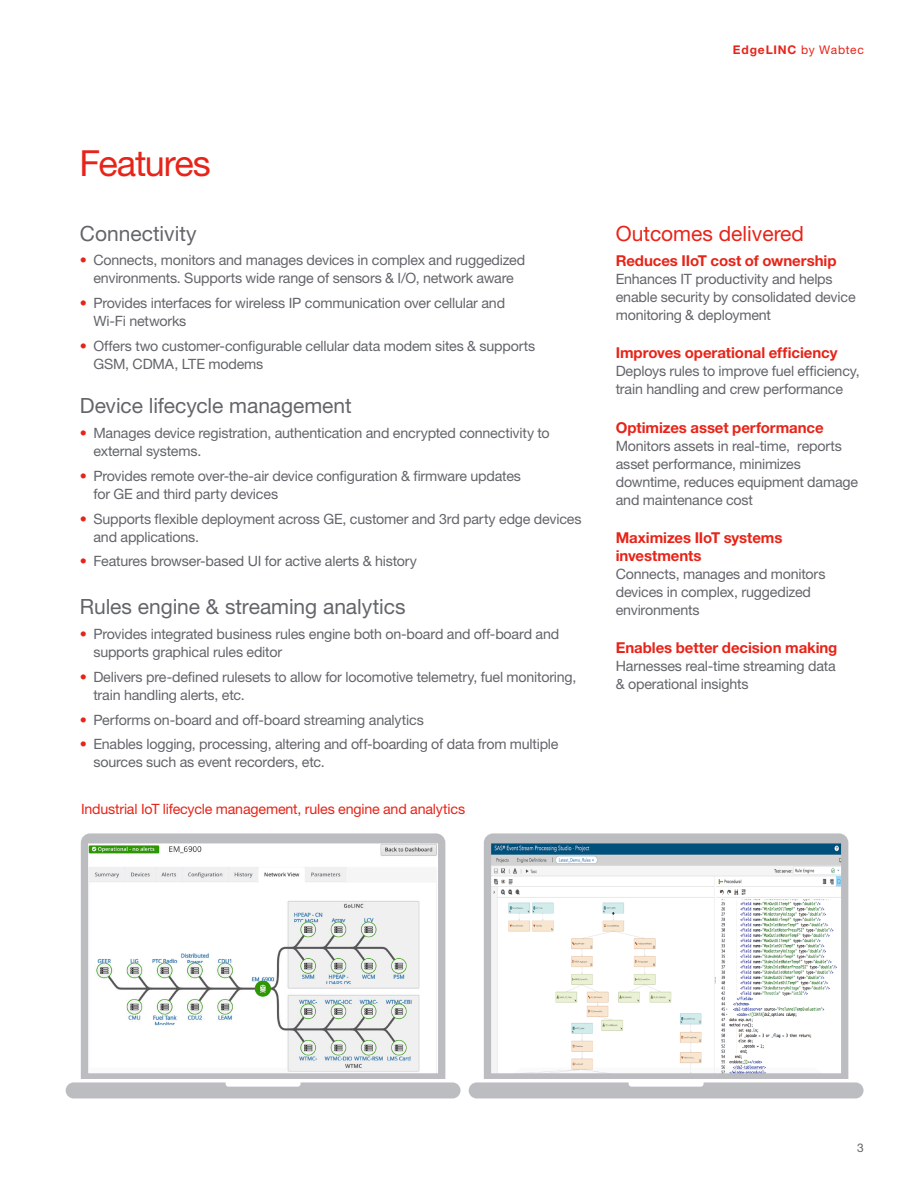
<style>
.page{position:relative;width:918px;height:1188px;background:#fff}
.page>*{position:absolute;margin:0;border:0;box-sizing:border-box;transform-origin:0 0}
.Headline_Regular_32P{font:36px "Helvetica Neue LT Std";letter-spacing:-.035em;color:#e72419}
.Subhead{font:21px "Helvetica Neue LT Std";letter-spacing:-.005em;color:#63656a}
.Subhead-2{font:21px "Helvetica Neue LT Std";color:#e72419}
.Sidebar_copy{font:700 15px/18px "Helvetica Neue LT Std";letter-spacing:-.005em;color:#e72419}
.Sidebar_copy-2{font:14.25px/18px "Helvetica Neue LT Std";letter-spacing:-.015em;color:#63656a}
.Body{font:14.25px "Helvetica Neue LT Std";letter-spacing:-.015em;color:#e72419}
.Headline_white_32pt{font:700 12px "Helvetica Neue LT Std";letter-spacing:.07em;color:#e72419}
.Body-2{font:12px "Helvetica Neue LT Std";color:#63656a}
.s1{font-weight:400}
.s2{color:#e72419}
</style>
<div class="page">
<svg style="left:81px;top:833px;width:364px;height:246px"></svg>
<svg style="left:484px;top:833px;width:364px;height:246px"></svg>
<svg style="left:66px;top:1082px;width:395px;height:16px"></svg>
<svg style="left:469px;top:1082px;width:395px;height:16px"></svg>
<p class="Headline_white_32pt" style="left:733px;top:42px;width:133px">EdgeLINC <span class="s1">by Wabtec</span></p>
<p class="Headline_Regular_32P" style="left:80px;top:142px;width:133px">Features</p>
<p class="Subhead" style="left:80px;top:221px;width:118px">Connectivity</p>
<p class="Sidebar_copy-2" style="left:80px;top:251px;width:447px;text-align:center"><span class="s2">•</span> Connects, monitors and manages devices in complex and ruggedized environments. Supports wide range of sensors &amp; I/O, network aware</p>
<p class="Sidebar_copy-2" style="left:93px;top:294px;width:413px;text-indent:-14px"><span class="s2">•</span> Provides interfaces for wireless IP communication over cellular and<br>Wi-Fi networks</p>
<p class="Sidebar_copy-2" style="left:93px;top:337px;width:443px;text-indent:-14px"><span class="s2">•</span> Offers two customer-configurable cellular data modem sites &amp; supports<br>GSM, CDMA, LTE modems</p>
<p class="Subhead" style="left:80px;top:393px;width:273px">Device lifecycle management</p>
<p class="Sidebar_copy-2" style="left:93px;top:424px;width:458px;text-indent:-14px"><span class="s2">•</span> Manages device registration, authentication and encrypted connectivity to external systems.</p>
<p class="Sidebar_copy-2" style="left:93px;top:467px;width:429px;text-indent:-14px"><span class="s2">•</span> Provides remote over-the-air device configuration &amp; firmware updates for GE and third party devices</p>
<p class="Sidebar_copy-2" style="left:93px;top:509px;width:490px;text-indent:-14px"><span class="s2">•</span> Supports flexible deployment across GE, customer and 3rd party edge devices and applications.</p>
<p class="Sidebar_copy-2" style="left:80px;top:552px;width:339px"><span class="s2">•</span> Features browser-based UI for active alerts &amp; history</p>
<p class="Subhead" style="left:80px;top:594px;width:327px">Rules engine &amp; streaming analytics</p>
<p class="Sidebar_copy-2" style="left:93px;top:625px;width:467px;text-indent:-14px"><span class="s2">•</span> Provides integrated business rules engine both on-board and off-board and supports graphical rules editor</p>
<p class="Sidebar_copy-2" style="left:93px;top:668px;width:485px;text-indent:-14px"><span class="s2">•</span> Delivers pre-defined rulesets to allow for locomotive telemetry, fuel monitoring, train handling alerts, etc.</p>
<p class="Sidebar_copy-2" style="left:80px;top:710px;width:345px"><span class="s2">•</span> Performs on-board and off-board streaming analytics</p>
<p class="Sidebar_copy-2" style="left:93px;top:735px;width:467px;text-indent:-14px"><span class="s2">•</span> Enables logging, processing, altering and off-boarding of data from multiple sources such as event recorders, etc.</p>
<p class="Body" style="left:81px;top:801px;width:386px">Industrial IoT lifecycle management, rules engine and analytics</p>
<p class="Subhead-2" style="left:616px;top:221px;width:190px">Outcomes delivered</p>
<p class="Sidebar_copy" style="left:616px;top:251px;width:222px">Reduces IIoT cost of ownership</p>
<p class="Sidebar_copy-2" style="left:616px;top:270px;width:241px">Enhances IT productivity and helps enable security by consolidated device monitoring &amp; deployment</p>
<p class="Sidebar_copy" style="left:616px;top:344px;width:223px">Improves operational efficiency</p>
<p class="Sidebar_copy-2" style="left:616px;top:362px;width:245px">Deploys rules to improve fuel efficiency, train handling and crew performance</p>
<p class="Sidebar_copy" style="left:616px;top:418px;width:209px">Optimizes asset performance</p>
<p class="Sidebar_copy-2" style="left:616px;top:436px;width:244px">Monitors assets in real-time, reports asset performance, minimizes downtime, reduces equipment damage and maintenance cost</p>
<p class="Sidebar_copy" style="left:616px;top:528px;width:168px">Maximizes IIoT systems investments</p>
<p class="Sidebar_copy-2" style="left:616px;top:565px;width:211px">Connects, manages and monitors devices in complex, ruggedized environments</p>
<p class="Sidebar_copy" style="left:616px;top:638px;width:223px">Enables better decision making</p>
<p class="Sidebar_copy-2" style="left:616px;top:657px;width:222px">Harnesses real-time streaming data &amp; operational insights</p>
<p class="Body-2" style="left:857px;top:1140px;width:8px">3</p>
</div>
